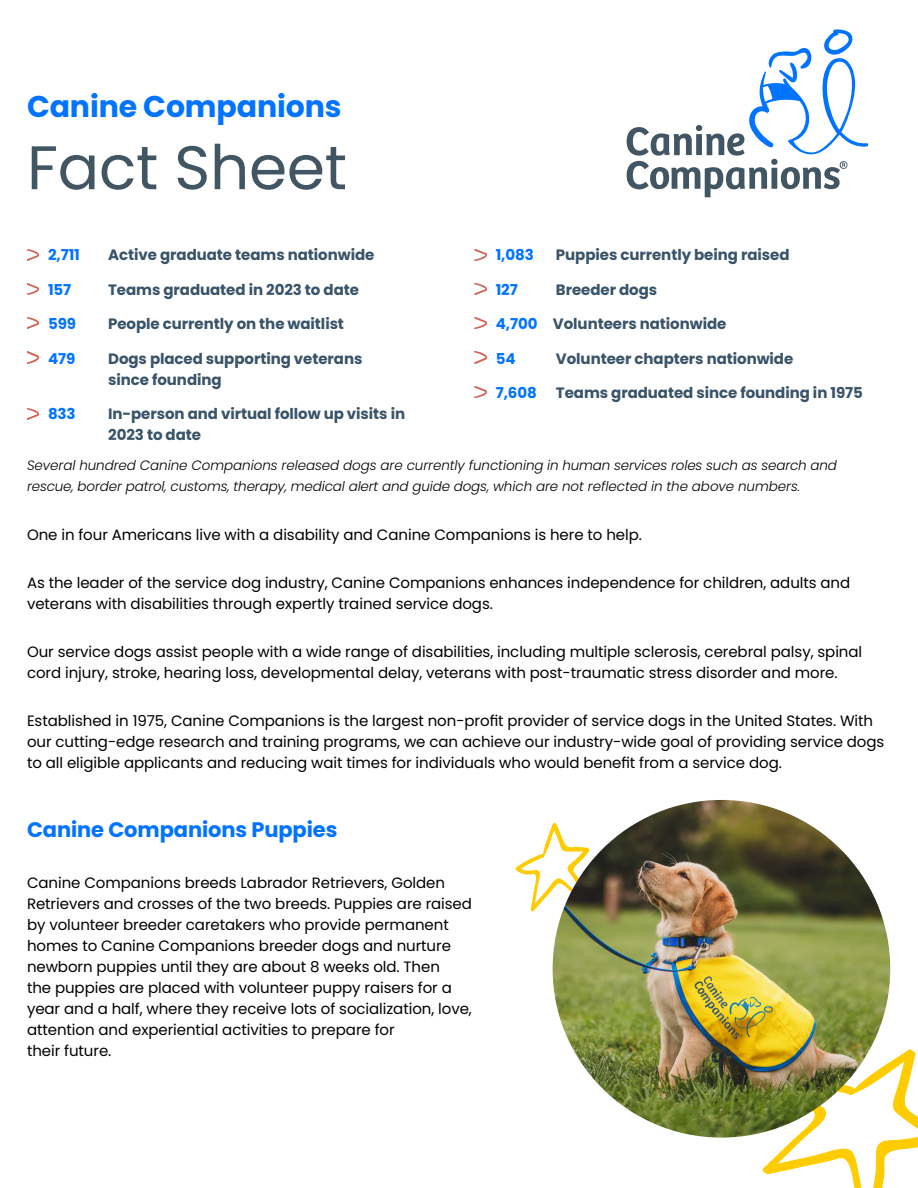
<style>
.page{position:relative;width:918px;height:1188px;background:#fff}
.page>*{position:absolute;margin:0;border:0;box-sizing:border-box;transform-origin:0 0}
.t1{font:61.5px "Poppins";letter-spacing:-.005em;color:#425563}
.t2{font:700 30px "Poppins";letter-spacing:-.005em;color:#0073ff}
.t3{font:700 21px "Poppins";letter-spacing:-.005em;color:#0073ff}
.t4{font:15px/21px "Poppins";letter-spacing:-.005em;color:#000}
.t5{font:700 15px/21px "Poppins";letter-spacing:-.005em;color:#395369}
.t6{font:700 15px "Poppins";letter-spacing:-.005em;color:#0073ff}
.t7{font:italic 300 13.5px/21px "Poppins";letter-spacing:-.005em;color:#000}
.s1{color:#0073ff}
</style>
<div class="page">
<svg style="left:515px;top:823px;width:75px;height:89px"></svg>
<svg style="left:762px;top:1048px;width:156px;height:140px"></svg>
<svg style="left:627px;top:29px;width:241px;height:168px"></svg>
<img style="left:553px;top:800px;width:337px;height:338px;border-radius:169px">
<svg style="left:27px;top:249px;width:12px;height:11px"></svg>
<svg style="left:27px;top:352px;width:12px;height:11px"></svg>
<svg style="left:27px;top:318px;width:12px;height:11px"></svg>
<svg style="left:27px;top:284px;width:12px;height:11px"></svg>
<svg style="left:27px;top:408px;width:12px;height:11px"></svg>
<svg style="left:475px;top:386px;width:11px;height:11px"></svg>
<svg style="left:475px;top:284px;width:11px;height:11px"></svg>
<svg style="left:475px;top:318px;width:11px;height:11px"></svg>
<svg style="left:475px;top:352px;width:11px;height:11px"></svg>
<svg style="left:475px;top:249px;width:11px;height:11px"></svg>
<h2 class="t2" style="left:27px;top:89px;width:316px">Canine Companions</h2>
<h1 class="t1" style="left:27px;top:132px;width:322px">Fact Sheet</h1>
<p class="t6" style="left:48px;top:246px;width:33px">2,711</p>
<p class="t5" style="left:108px;top:245px;width:268px">Active graduate teams nationwide</p>
<p class="t6" style="left:48px;top:281px;width:25px">157</p>
<p class="t5" style="left:108px;top:279px;width:252px">Teams graduated in 2023 to date</p>
<p class="t6" style="left:48px;top:315px;width:30px">599</p>
<p class="t5" style="left:108px;top:314px;width:237px">People currently on the waitlist</p>
<p class="t6" style="left:48px;top:350px;width:29px">479</p>
<p class="t5" style="left:108px;top:348px;width:256px">Dogs placed supporting veterans since founding</p>
<p class="t6" style="left:48px;top:405px;width:29px">833</p>
<p class="t5" style="left:108px;top:404px;width:298px">In-person and virtual follow up visits in<br>2023 to date</p>
<p class="t7" style="left:27px;top:454px;width:811px">Several hundred Canine Companions released dogs are currently functioning in human services roles such as search and rescue, border patrol, customs, therapy, medical alert and guide dogs, which are not reflected in the above numbers.</p>
<p class="t4" style="left:27px;top:525px;width:616px">One in four Americans live with a disability and Canine Companions is here to help.</p>
<p class="t4" style="left:27px;top:573px;width:825px">As the leader of the service dog industry, Canine Companions enhances independence for children, adults and veterans with disabilities through expertly trained service dogs.</p>
<p class="t4" style="left:27px;top:642px;width:837px">Our service dogs assist people with a wide range of disabilities, including multiple sclerosis, cerebral palsy, spinal cord injury, stroke, hearing loss, developmental delay, veterans with post-traumatic stress disorder and more.</p>
<p class="t4" style="left:27px;top:711px;width:859px">Established in 1975, Canine Companions is the largest non-profit provider of service dogs in the United States. With our cutting-edge research and training programs, we can achieve our industry-wide goal of providing service dogs to all eligible applicants and reducing wait times for individuals who would benefit from a service dog.</p>
<p class="t6" style="left:496px;top:246px;width:40px">1,083</p>
<p class="t5" style="left:556px;top:245px;width:235px">Puppies currently being raised</p>
<p class="t6" style="left:496px;top:281px;width:24px">127</p>
<p class="t5" style="left:556px;top:279px;width:103px">Breeder dogs</p>
<p class="t5" style="left:496px;top:314px;width:232px"><span class="s1">4,700</span> Volunteers nationwide</p>
<p class="t6" style="left:496px;top:350px;width:21px">54</p>
<p class="t5" style="left:556px;top:348px;width:239px">Volunteer chapters nationwide</p>
<p class="t6" style="left:496px;top:384px;width:43px">7,608</p>
<p class="t5" style="left:556px;top:383px;width:308px">Teams graduated since founding in 1975</p>
<h3 class="t3" style="left:27px;top:817px;width:312px">Canine Companions Puppies</h3>
<p class="t4" style="left:27px;top:872px;width:447px">Canine Companions breeds Labrador Retrievers, Golden Retrievers and crosses of the two breeds. Puppies are raised by volunteer breeder caretakers who provide permanent homes to Canine Companions breeder dogs and nurture newborn puppies until they are about 8 weeks old. Then<br>the puppies are placed with volunteer puppy raisers for a year and a half, where they receive lots of socialization, love, attention and experiential activities to prepare for<br>their future.</p>
</div>
